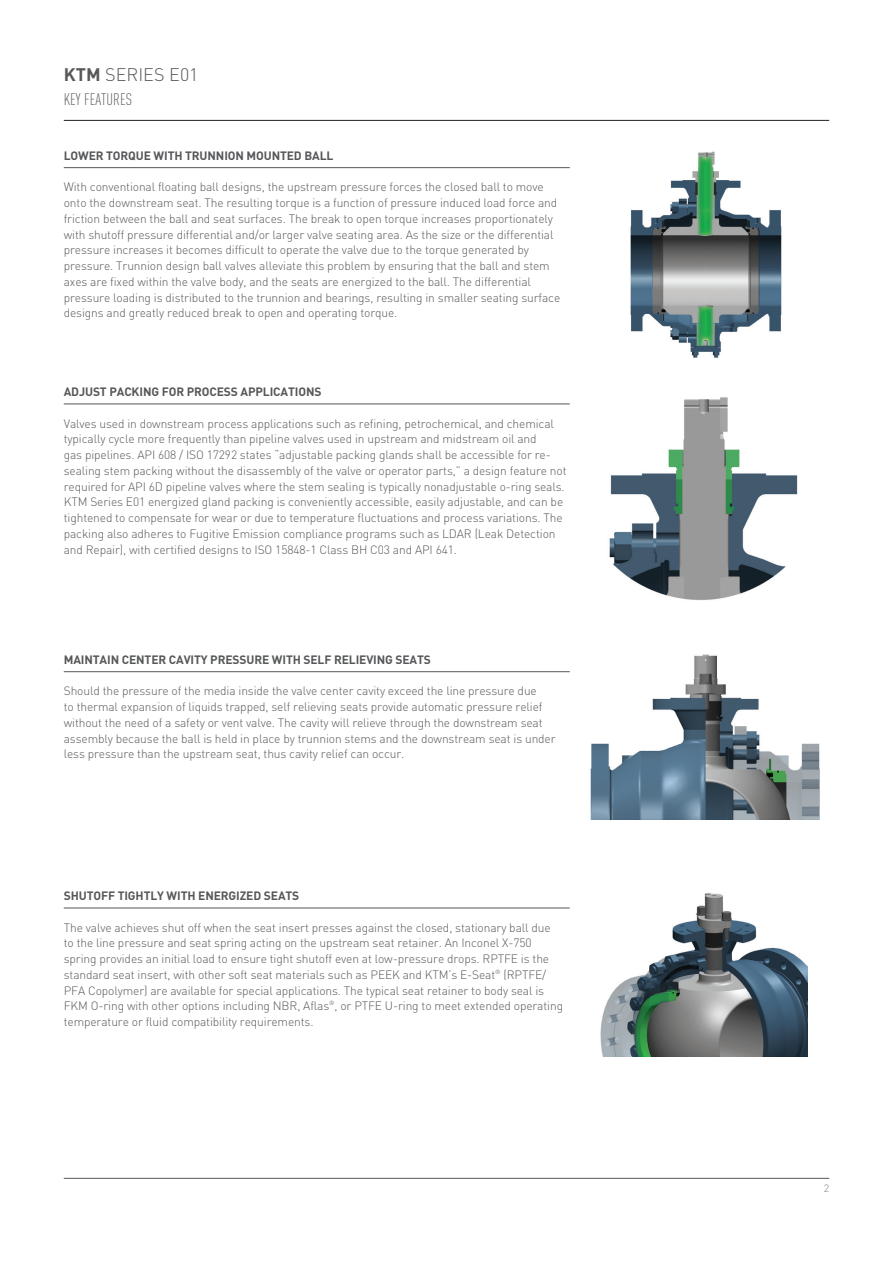
<style>
.page{position:relative;width:893px;height:1263px;background:#fff}
.page>*{position:absolute;margin:0;border:0;box-sizing:border-box;transform-origin:0 0}
.Page_Heading{font:300 18px "DIN Pro";color:#57585a}
.Page_Subheading{font:300 condensed 16.5px "DIN Pro";color:#57585a}
.Body{font:300 12px/15.8px "DIN Pro";letter-spacing:-.01em;color:#57585a}
.Subtitle{font:700 12px "DIN Pro";letter-spacing:-.01em;color:#57585a}
.t1{font:300 10.5px "DIN Pro";color:#808285}
.s1{font-weight:700}
</style>
<div class="page">
<hr style="left:64px;top:120px;width:765px;height:1px;background:#231f20">
<hr style="left:64px;top:1178px;width:765px;height:1px;background:#57585a">
<img style="left:630px;top:151px;width:152px;height:207px">
<img style="left:609px;top:397px;width:189px;height:203px">
<img style="left:590px;top:654px;width:230px;height:165px">
<img style="left:600px;top:893px;width:207px;height:164px">
<hr style="left:64px;top:167px;width:506px;height:1px;background:#57585a">
<hr style="left:64px;top:404px;width:506px;height:1px;background:#57585a">
<hr style="left:64px;top:671px;width:506px;height:1px;background:#57585a">
<hr style="left:64px;top:908px;width:506px;height:1px;background:#57585a">
<p class="Page_Heading" style="left:64px;top:61px;width:136px"><span class="s1">KTM</span> SERIES E01</p>
<p class="Page_Subheading" style="left:64px;top:88px;width:70px">KEY FEATURES</p>
<p class="Subtitle" style="left:64px;top:145px;width:271px">LOWER TORQUE WITH TRUNNION MOUNTED BALL</p>
<p class="Body" style="left:64px;top:178px;width:498px">With conventional floating ball designs, the upstream pressure forces the closed ball to move onto the downstream seat. The resulting torque is a function of pressure induced load force and friction between the ball and seat surfaces. The break to open torque increases proportionately with shutoff pressure differential and/or larger valve seating area. As the size or the differential pressure increases it becomes difficult to operate the valve due to the torque generated by pressure. Trunnion design ball valves alleviate this problem by ensuring that the ball and stem axes are fixed within the valve body, and the seats are energized to the ball. The differential pressure loading is distributed to the trunnion and bearings, resulting in smaller seating surface designs and greatly reduced break to open and operating torque.</p>
<p class="Subtitle" style="left:64px;top:382px;width:259px">ADJUST PACKING FOR PROCESS APPLICATIONS</p>
<p class="Body" style="left:64px;top:414px;width:504px">Valves used in downstream process applications such as refining, petrochemical, and chemical typically cycle more frequently than pipeline valves used in upstream and midstream oil and<br>gas pipelines. API 608 / ISO 17292 states “adjustable packing glands shall be accessible for re&shy;sealing stem packing without the disassembly of the valve or operator parts,” a design feature not required for API 6D pipeline valves where the stem sealing is typically nonadjustable o-ring seals.<br>KTM Series E01 energized gland packing is conveniently accessible, easily adjustable, and can be tightened to compensate for wear or due to temperature fluctuations and process variations. The packing also adheres to Fugitive Emission compliance programs such as LDAR (Leak Detection and Repair), with certified designs to ISO 15848-1 Class BH C03 and API 641.</p>
<p class="Subtitle" style="left:64px;top:649px;width:369px">MAINTAIN CENTER CAVITY PRESSURE WITH SELF RELIEVING SEATS</p>
<p class="Body" style="left:64px;top:682px;width:493px">Should the pressure of the media inside the valve center cavity exceed the line pressure due<br>to thermal expansion of liquids trapped, self relieving seats provide automatic pressure relief without the need of a safety or vent valve. The cavity will relieve through the downstream seat assembly because the ball is held in place by trunnion stems and the downstream seat is under less pressure than the upstream seat, thus cavity relief can occur.</p>
<p class="Subtitle" style="left:64px;top:886px;width:237px">SHUTOFF TIGHTLY WITH ENERGIZED SEATS</p>
<p class="Body" style="left:64px;top:918px;width:501px">The valve achieves shut off when the seat insert presses against the closed, stationary ball due to the line pressure and seat spring acting on the upstream seat retainer. An Inconel X-750 spring provides an initial load to ensure tight shutoff even at low-pressure drops. RPTFE is the standard seat insert, with other soft seat materials such as PEEK and KTM’s E-Seat<sup>®</sup> (RPTFE/ PFA Copolymer) are available for special applications. The typical seat retainer to body seal is FKM O-ring with other options including NBR, Aflas<sup>®</sup>, or PTFE U-ring to meet extended operating temperature or fluid compatibility requirements.</p>
<p class="t1" style="left:824px;top:1180px;width:7px">2</p>
</div>
